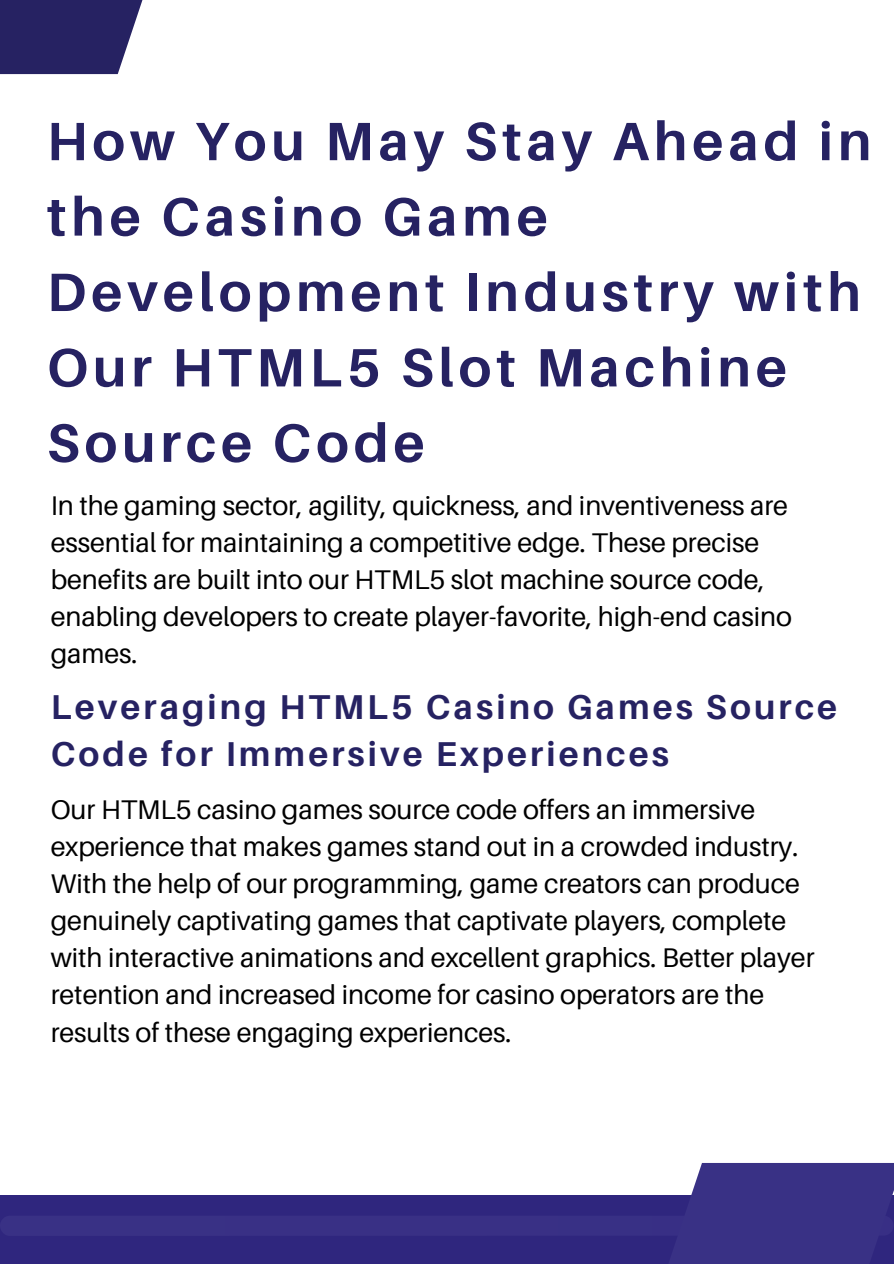
<style>
.page{position:relative;width:894px;height:1264px;background:#fff}
.page>*{position:absolute;margin:0;border:0;box-sizing:border-box;transform-origin:0 0}
.t1{font:700 54px/75.3px "Aileron";letter-spacing:.09em;color:#262262}
.t2{font:700 34.5px/47.2px "Aileron";letter-spacing:.09em;color:#262262}
.t3{font:27px/37.2px "Aileron";letter-spacing:-.005em;color:#000}
</style>
<div class="page">
<div style="left:0;top:1195px;width:893px;height:68px;background:#2f267e"></div>
<div style="left:0;top:1215px;width:893px;height:20px;background:#393085;border-radius:10px"></div>
<div style="left:634px;top:1162px;width:259px;height:101px;background:#393185"></div>
<svg style="left:0;top:0;width:143px;height:74px;background:#393570"></svg>
<h1 class="t1" style="left:47px;top:102px;width:825px">How You May Stay Ahead in the Casino Game<br>Development Industry with<br>Our HTML5 Slot Machine<br>Source Code</h1>
<p class="t3" style="left:51px;top:486px;width:742px">In the gaming sector, agility, quickness, and inventiveness are essential for maintaining a competitive edge. These precise benefits are built into our HTML5 slot machine source code, enabling developers to create player-favorite, high-end casino games.</p>
<h2 class="t2" style="left:51px;top:682px;width:787px">Leveraging HTML5 Casino Games Source<br>Code for Immersive Experiences</h2>
<p class="t3" style="left:51px;top:790px;width:765px">Our HTML5 casino games source code offers an immersive experience that makes games stand out in a crowded industry.<br>With the help of our programming, game creators can produce genuinely captivating games that captivate players, complete with interactive animations and excellent graphics. Better player retention and increased income for casino operators are the results of these engaging experiences.</p>
</div>
